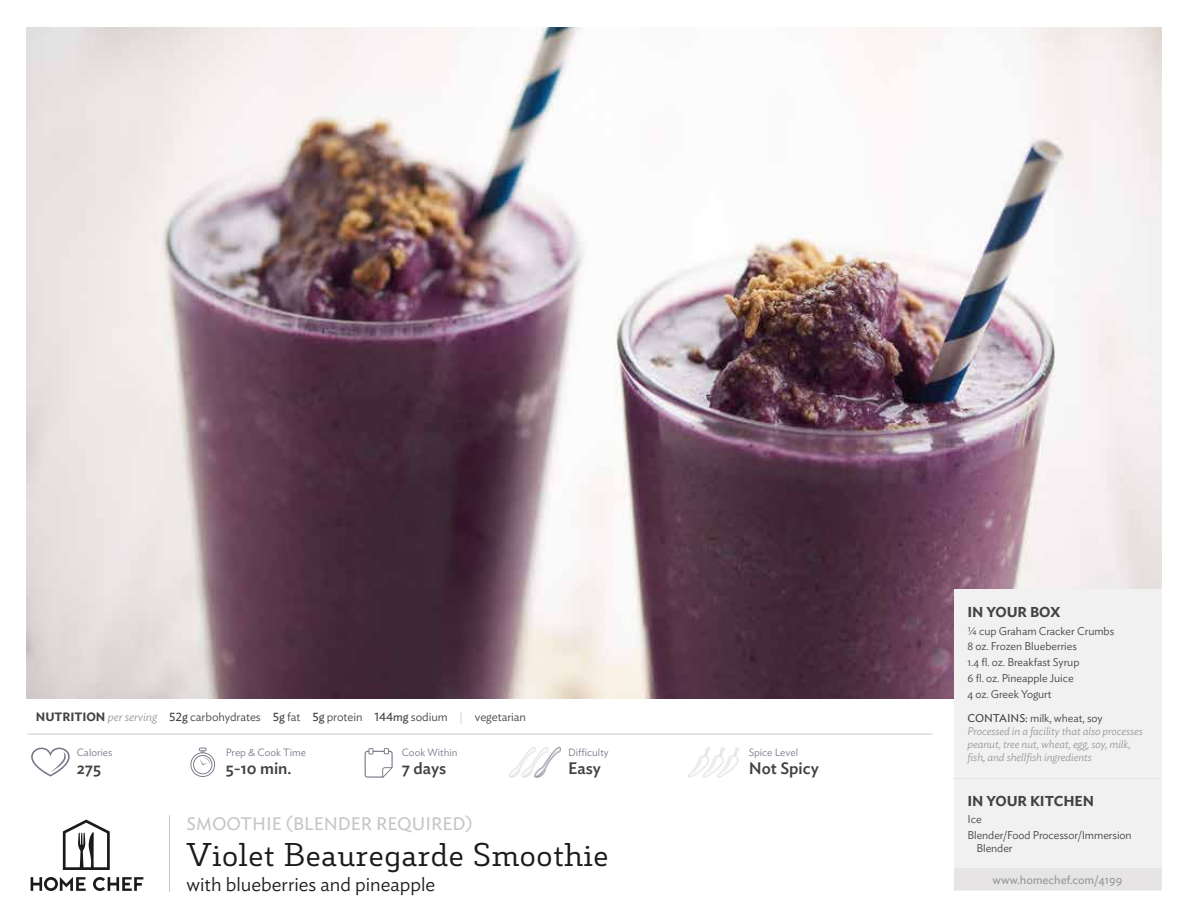
<style>
.page{position:relative;width:1188px;height:918px;background:#fff}
.page>*{position:absolute;margin:0;border:0;box-sizing:border-box;transform-origin:0 0}
.t1{font:31.5px "Decour";color:#1a1a1a}
.t2{font:300 19.5px "Ideal Sans";color:#1a1a1a}
.t3{font:18px "Ideal Sans";color:#c7c6c5}
.t4{font:500 16.5px "Ideal Sans";color:#414241}
.t5{font:600 14.25px "Ideal Sans";letter-spacing:-.005em;color:#414241}
.t6{font:300 12px "Ideal Sans";letter-spacing:-.005em;color:#414241}
.t7{font:12px "Ideal Sans";letter-spacing:-.005em;color:#9a9a9a}
.t8{font:300 11.25px/15.8px "Ideal Sans";letter-spacing:-.005em;color:#414241}
.t9{font:italic 300 11.25px/12.9px "Ideal Sans";letter-spacing:-.005em;color:#9a9a9a}
.t10{font:300 10.5px "Ideal Sans";color:#7e7589}
.s1{font-weight:400;font-style:normal;color:#414241}
.s2{font-style:normal;color:#414241}
.s3{font-weight:600}
.s4{font-style:italic;color:#9a9a9a}
.s5{font-weight:400}
.s6{color:#c7c6c5}
</style>
<div class="page">
<img style="left:27px;top:27px;width:1134px;height:671px">
<div style="left:954px;top:589px;width:207px;height:301px;background:#f1f1f1"></div>
<hr style="left:954px;top:778px;width:207px;height:1px;background:#e6e4e4">
<svg style="left:31px;top:877px;width:112px;height:14px"></svg>
<svg style="left:63px;top:820px;width:47px;height:50px"></svg>
<hr style="left:169px;top:816px;width:1px;height:76px;background:#c7c6c5">
<img style="left:509px;top:748px;width:52px;height:30px">
<img style="left:688px;top:748px;width:52px;height:30px">
<div style="left:954px;top:869px;width:207px;height:21px;background:#e6e4e4"></div>
<hr style="left:28px;top:734px;width:904px;height:1px;background:#c7c6c5">
<svg style="left:31px;top:748px;width:39px;height:29px"></svg>
<svg style="left:190px;top:748px;width:25px;height:29px"></svg>
<svg style="left:365px;top:748px;width:28px;height:30px"></svg>
<p class="t5" style="left:968px;top:601px;width:95px">IN YOUR BOX</p>
<p class="t8" style="left:968px;top:622px;width:148px">¼ cup Graham Cracker Crumbs<br>8 oz. Frozen Blueberries<br>1.4 fl. oz. Breakfast Syrup<br>6 fl. oz. Pineapple Juice<br>4 oz. Greek Yogurt</p>
<p class="t9" style="left:968px;top:711px;width:177px"><span class="s1">CONTAINS:</span> <span class="s2">milk, wheat, soy </span>Processed in a facility that also processes peanut, tree nut, wheat, egg, soy, milk, fish, and shellfish ingredients</p>
<p class="t5" style="left:968px;top:790px;width:128px">IN YOUR KITCHEN</p>
<p class="t8" style="left:968px;top:810px;width:166px">Ice<br>Blender/Food Processor/Immersion</p>
<p class="t8" style="left:976px;top:839px;width:38px">Blender</p>
<p class="t6" style="left:36px;top:708px;width:492px"><span class="s3">NUTRITION</span> <span class="s4">per serving</span> <span class="s5">52g</span> carbohydrates <span class="s5">5g</span> fat <span class="s5">5g</span> protein <span class="s5">144mg</span> sodium <span class="s6">|</span> vegetarian</p>
<p class="t10" style="left:77px;top:744px;width:37px">Calories</p>
<p class="t10" style="left:226px;top:744px;width:82px">Prep &amp; Cook Time</p>
<p class="t10" style="left:402px;top:744px;width:57px">Cook Within</p>
<p class="t10" style="left:568px;top:744px;width:42px">Difficulty</p>
<p class="t10" style="left:749px;top:744px;width:51px">Spice Level</p>
<h3 class="t4" style="left:77px;top:756px;width:26px">275</h3>
<h3 class="t4" style="left:226px;top:756px;width:67px">5-10 min.</h3>
<h3 class="t4" style="left:402px;top:756px;width:46px">7 days</h3>
<h3 class="t4" style="left:568px;top:756px;width:34px">Easy</h3>
<h3 class="t4" style="left:749px;top:756px;width:72px">Not Spicy</h3>
<h3 class="t3" style="left:187px;top:810px;width:288px">SMOOTHIE (BLENDER REQUIRED)</h3>
<h1 class="t1" style="left:187px;top:835px;width:424px">Violet Beauregarde Smoothie</h1>
<h2 class="t2" style="left:187px;top:869px;width:250px">with blueberries and pineapple</h2>
<p class="t7" style="left:993px;top:871px;width:131px">www.homechef.com/4199</p>
</div>
